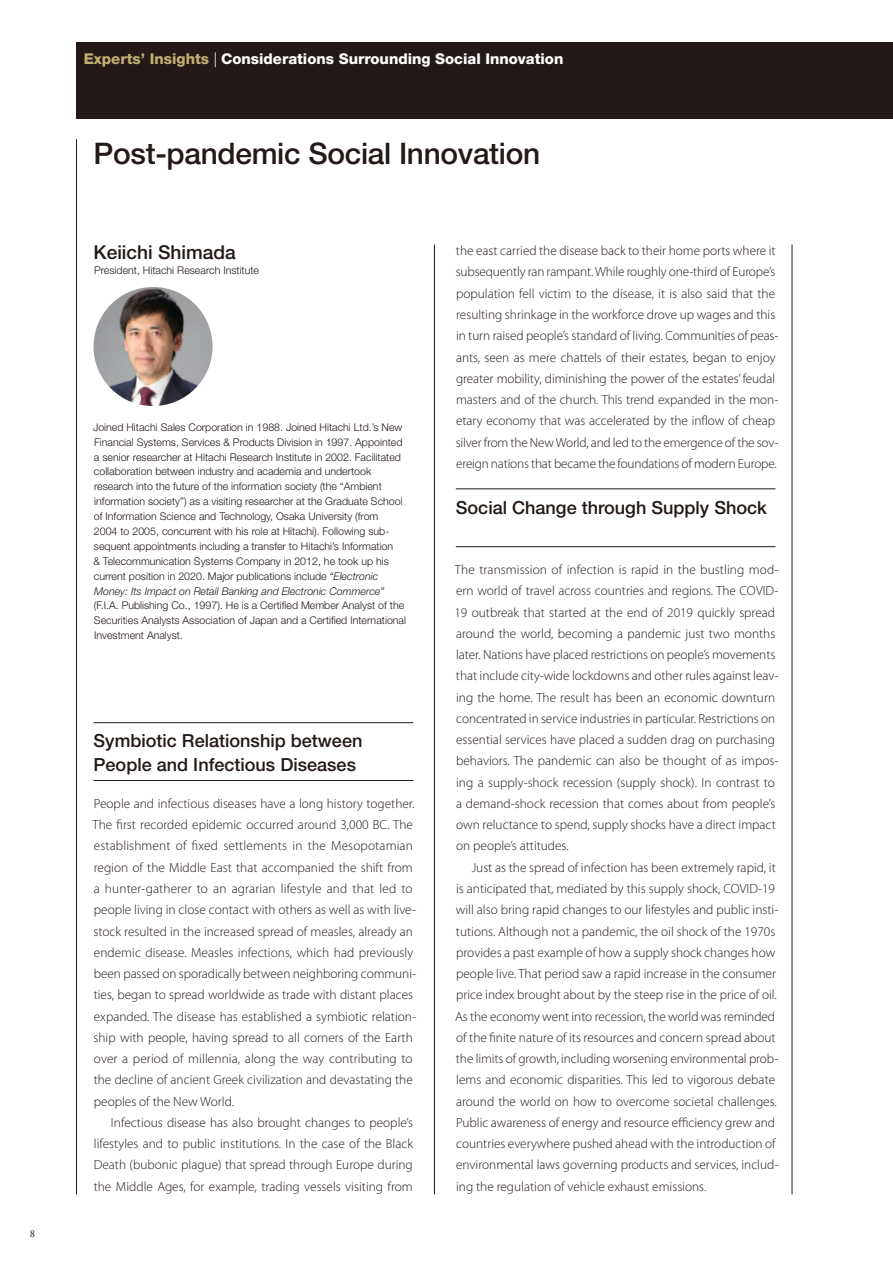
<style>
.page{position:relative;width:893px;height:1263px;background:#fff}
.page>*{position:absolute;margin:0;border:0;box-sizing:border-box;transform-origin:0 0}
.t1{font:500 29.7px "Helvetica Neue LT Std";letter-spacing:-.01em;color:#231916}
.t2{font:500 19.2px "Helvetica Neue LT Std";color:#231916}
.t3{font:500 18px/23.4px "Helvetica Neue LT Std";color:#231916}
.t4{font:800 14.85px "Helvetica Neue LT Std";color:#fff}
.t5{font:300 13.35px/21.3px "Myriad Pro";color:#231916}
.t6{font:300 10.65px/14.9px "Helvetica Neue LT Std";color:#231916}
.t7{font:10.65px "Adobe Garamond Pro";color:#231916}
.s1{color:#fff}
.s2{color:#c0af73}
.s3{font-weight:300}
.s4{font-style:italic}
</style>
<div class="page">
<hr style="left:76px;top:139px;width:1px;height:1055px;background:#231916">
<hr style="left:434px;top:245px;width:1px;height:949px;background:#231916">
<hr style="left:792px;top:245px;width:1px;height:949px;background:#231916">
<div style="left:76px;top:43px;width:816px;height:76px;background:#231916"></div>
<hr style="left:456px;top:489px;width:319px;height:1px;background:#231916">
<hr style="left:456px;top:546px;width:319px;height:1px;background:#231916">
<hr style="left:94px;top:722px;width:319px;height:1px;background:#231916">
<hr style="left:94px;top:780px;width:319px;height:1px;background:#231916">
<img style="left:94px;top:287px;width:119px;height:119px;border-radius:50%">
<p class="t7" style="left:30px;top:1228px;width:9px">8<span class="s1">.</span></p>
<p class="t4" style="left:84px;top:53px;width:481px"><span class="s2">Experts’ Insights</span> <span class="s3">|</span> Considerations Surrounding Social Innovation</p>
<h1 class="t1" style="left:94px;top:143px;width:448px">Post-pandemic Social Innovation</h1>
<h2 class="t2" style="left:94px;top:246px;width:144px">Keiichi Shimada</h2>
<p class="t6" style="left:94px;top:264px;width:166px">President, Hitachi Research Institute</p>
<p class="t6" style="left:93px;top:421px;width:311px">Joined Hitachi Sales Corporation in 1988. Joined Hitachi Ltd.’s New Financial Systems, Services &amp; Products Division in 1997. Appointed a senior researcher at Hitachi Research Institute in 2002. Facilitated collaboration between industry and academia and undertook research into the future of the information society (the “Ambient information society”) as a visiting researcher at the Graduate School of Information Science and Technology, Osaka University (from 2004 to 2005, concurrent with his role at Hitachi). Following sub&shy;sequent appointments including a transfer to Hitachi’s Information<br>&amp; Telecommunication Systems Company in 2012, he took up his current position in 2020. Major publications include <span class="s4">“Electronic Money: Its Impact on Retail Banking and Electronic Commerce”</span></p>
<p class="t6" style="left:94px;top:599px;width:314px">(F.I.A. Publishing Co., 1997). He is a Certified Member Analyst of the<br>Securities Analysts Association of Japan and a Certified International<br>Investment Analyst.</p>
<h3 class="t3" style="left:94px;top:731px;width:270px">Symbiotic Relationship between<br>People and Infectious Diseases</h3>
<p class="t5" style="left:93px;top:794px;width:325px">People and infectious diseases have a long history together.<br>The first recorded epidemic occurred around 3,000 BC. The establishment of fixed settlements in the Mesopotamian region of the Middle East that accompanied the shift from a hunter-gatherer to an agrarian lifestyle and that led to people living in close contact with others as well as with live&shy;stock resulted in the increased spread of measles, already an endemic disease. Measles infections, which had previously been passed on sporadically between neighboring communi&shy;ties, began to spread worldwide as trade with distant places expanded. The disease has established a symbiotic relation&shy;ship with people, having spread to all corners of the Earth over a period of millennia, along the way contributing to the decline of ancient Greek civilization and devastating the peoples of the New World.</p>
<p class="t5" style="left:94px;top:1113px;width:321px;text-align:justify;text-indent:17px">Infectious disease has also brought changes to people’s lifestyles and to public institutions. In the case of the Black Death (bubonic plague) that spread through Europe during the Middle Ages, for example, trading vessels visiting from</p>
<p class="t5" style="left:456px;top:241px;width:324px">the east carried the disease back to their home ports where it subsequently ran rampant. While roughly one-third of Europe’s population fell victim to the disease, it is also said that the resulting shrinkage in the workforce drove up wages and this in turn raised people’s standard of living. Communities of peas&shy;ants, seen as mere chattels of their estates, began to enjoy greater mobility, diminishing the power of the estates’ feudal masters and of the church. This trend expanded in the mon&shy;etary economy that was accelerated by the inflow of cheap silver from the New World, and led to the emergence of the sov&shy;ereign nations that became the foundations of modern Europe.</p>
<h3 class="t3" style="left:456px;top:497px;width:312px">Social Change through Supply Shock</h3>
<p class="t5" style="left:454px;top:560px;width:325px">The transmission of infection is rapid in the bustling mod&shy;ern world of travel across countries and regions. The COVID-19 outbreak that started at the end of 2019 quickly spread around the world, becoming a pandemic just two months later. Nations have placed restrictions on people’s movements that include city-wide lockdowns and other rules against leav&shy;ing the home. The result has been an economic downturn concentrated in service industries in particular. Restrictions on essential services have placed a sudden drag on purchasing behaviors. The pandemic can also be thought of as impos&shy;ing a supply-shock recession (supply shock). In contrast to a demand-shock recession that comes about from people’s own reluctance to spend, supply shocks have a direct impact on people’s attitudes.</p>
<p class="t5" style="left:455px;top:858px;width:324px;text-indent:16px">Just as the spread of infection has been extremely rapid, it is anticipated that, mediated by this supply shock, COVID-19 will also bring rapid changes to our lifestyles and public insti&shy;tutions. Although not a pandemic, the oil shock of the 1970s provides a past example of how a supply shock changes how people live. That period saw a rapid increase in the consumer price index brought about by the steep rise in the price of oil.<br>As the economy went into recession, the world was reminded of the finite nature of its resources and concern spread about the limits of growth, including worsening environmental prob&shy;lems and economic disparities. This led to vigorous debate around the world on how to overcome societal challenges.<br>Public awareness of energy and resource efficiency grew and countries everywhere pushed ahead with the introduction of environmental laws governing products and services, includ&shy;ing the regulation of vehicle exhaust emissions.</p>
</div>
